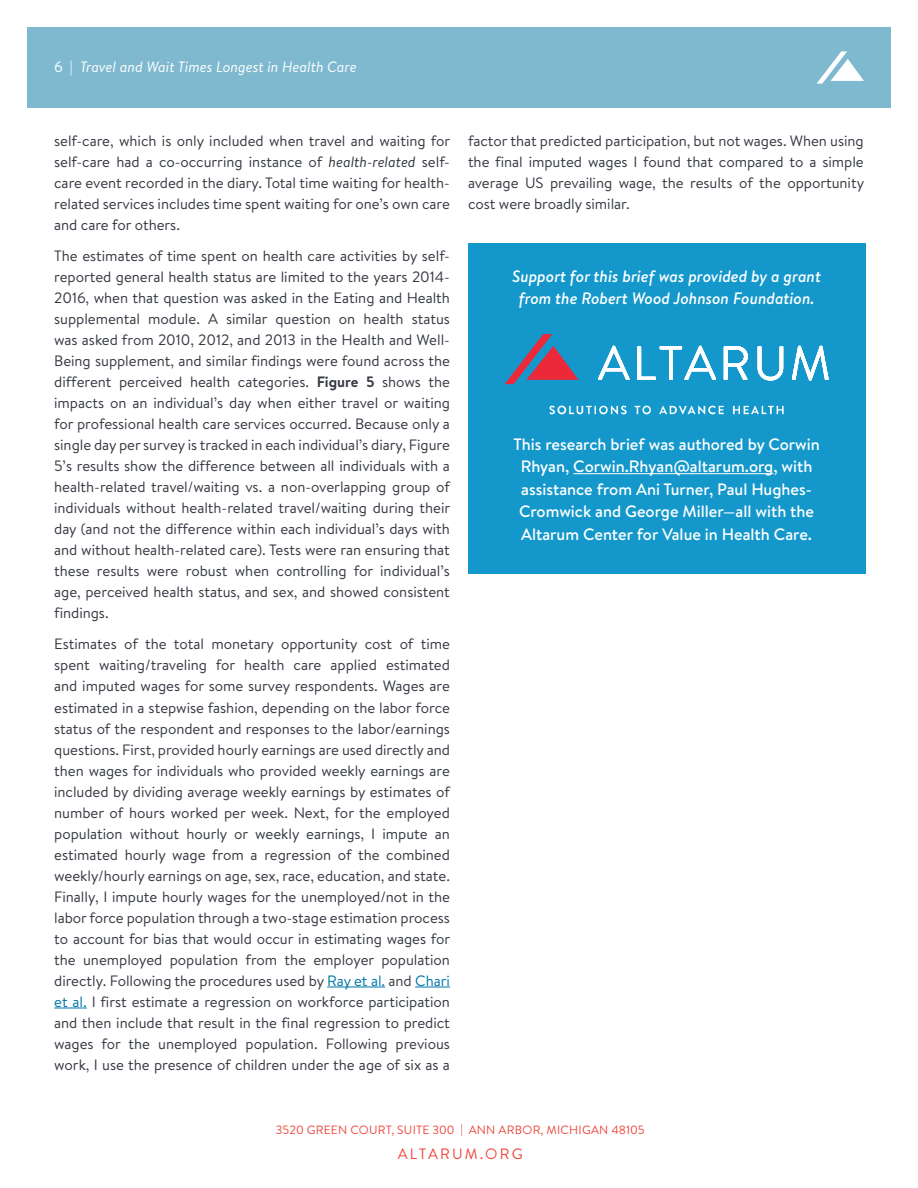
<style>
.page{position:relative;width:918px;height:1188px;background:#fff}
.page>*{position:absolute;margin:0;border:0;box-sizing:border-box;transform-origin:0 0}
.t1{font:500 16.5px/22.5px "Brandon Text";color:#fff;text-align:center}
.t2{font:italic 500 16.5px/22.5px "Brandon Text";color:#fff;text-align:center}
.t3{font:15px/21px "Brandon Text";letter-spacing:-.005em;color:#343841;text-align:justify}
.t4{font:italic 15px "Brandon Text";color:#fff}
.t5{font:15px "Brandon Text";letter-spacing:.145em;color:#ef463d}
.t6{font:12px "Brandon Text";letter-spacing:.02em;color:#ef463d}
.s1{font-style:normal}
.s2{font-style:italic}
.s3{font-weight:700}
.s4{color:#0076a8}
</style>
<div class="page">
<div style="left:27px;top:27px;width:864px;height:81px;background:#7fb9d0"></div>
<svg style="left:816px;top:51px;width:48px;height:33px"></svg>
<hr style="left:327px;top:987px;width:58px;height:1px;background:#0076a8">
<hr style="left:415px;top:987px;width:35px;height:1px;background:#0076a8">
<hr style="left:54px;top:1008px;width:33px;height:1px;background:#0076a8">
<div style="left:468px;top:243px;width:397px;height:331px;background:#1498cb"></div>
<hr style="left:573px;top:473px;width:200px;height:1px;background:#fff">
<svg style="left:549px;top:406px;width:78px;height:8px"></svg>
<svg style="left:635px;top:406px;width:16px;height:8px"></svg>
<svg style="left:659px;top:406px;width:65px;height:8px"></svg>
<svg style="left:733px;top:406px;width:51px;height:8px"></svg>
<svg style="left:505px;top:334px;width:74px;height:50px"></svg>
<svg style="left:598px;top:346px;width:32px;height:34px"></svg>
<svg style="left:637px;top:346px;width:79px;height:34px"></svg>
<svg style="left:724px;top:346px;width:24px;height:34px"></svg>
<svg style="left:758px;top:346px;width:25px;height:35px"></svg>
<svg style="left:792px;top:346px;width:37px;height:35px"></svg>
<p class="t4" style="left:54px;top:57px;width:304px"><span class="s1">6 |</span> Travel and Wait Times Longest in Health Care</p>
<p class="t3" style="left:54px;top:129px;width:398px">self-care, which is only included when travel and waiting for self-care had a co-occurring instance of <span class="s2">health-related</span> self&shy;care event recorded in the diary. Total time waiting for health&shy;related services includes time spent waiting for one’s own care and care for others.</p>
<p class="t3" style="left:54px;top:245px;width:398px">The estimates of time spent on health care activities by self&shy;reported general health status are limited to the years 2014- 2016, when that question was asked in the Eating and Health supplemental module. A similar question on health status was asked from 2010, 2012, and 2013 in the Health and Well-Being supplement, and similar findings were found across the different perceived health categories. <span class="s3">Figure 5</span> shows the impacts on an individual’s day when either travel or waiting for professional health care services occurred. Because only a single day per survey is tracked in each individual’s diary, Figure 5’s results show the difference between all individuals with a health-related travel/waiting vs. a non-overlapping group of individuals without health-related travel/waiting during their day (and not the difference within each individual’s days with and without health-related care). Tests were ran ensuring that these results were robust when controlling for individual’s age, perceived health status, and sex, and showed consistent findings.</p>
<p class="t3" style="left:54px;top:633px;width:398px">Estimates of the total monetary opportunity cost of time spent waiting/traveling for health care applied estimated and imputed wages for some survey respondents. Wages are estimated in a stepwise fashion, depending on the labor force status of the respondent and responses to the labor/earnings questions. First, provided hourly earnings are used directly and then wages for individuals who provided weekly earnings are included by dividing average weekly earnings by estimates of number of hours worked per week. Next, for the employed population without hourly or weekly earnings, I impute an estimated hourly wage from a regression of the combined weekly/hourly earnings on age, sex, race, education, and state.<br>Finally, I impute hourly wages for the unemployed/not in the labor force population through a two-stage estimation process to account for bias that would occur in estimating wages for the unemployed population from the employer population directly. Following the procedures used by <span class="s4">Ray et al.</span> and <span class="s4">Chari et al.</span> I first estimate a regression on workforce participation and then include that result in the final regression to predict wages for the unemployed population. Following previous work, I use the presence of children under the age of six as a</p>
<p class="t3" style="left:468px;top:129px;width:398px">factor that predicted participation, but not wages. When using the final imputed wages I found that compared to a simple average US prevailing wage, the results of the opportunity cost were broadly similar.</p>
<p class="t2" style="left:512px;top:264px;width:310px">Support for this brief was provided by a grant from the Robert Wood Johnson Foundation.</p>
<p class="t1" style="left:513px;top:432px;width:308px">This research brief was authored by Corwin Rhyan, Corwin.Rhyan@altarum.org, with assistance from Ani Turner, Paul Hughes-Cromwick and George Miller—all with the Altarum Center for Value in Health Care.</p>
<p class="t6" style="left:276px;top:1121px;width:370px">3520 GREEN COURT, SUITE 300 | ANN ARBOR, MICHIGAN 48105</p>
<p class="t5" style="left:398px;top:1143px;width:127px">ALTARUM.ORG</p>
</div>
